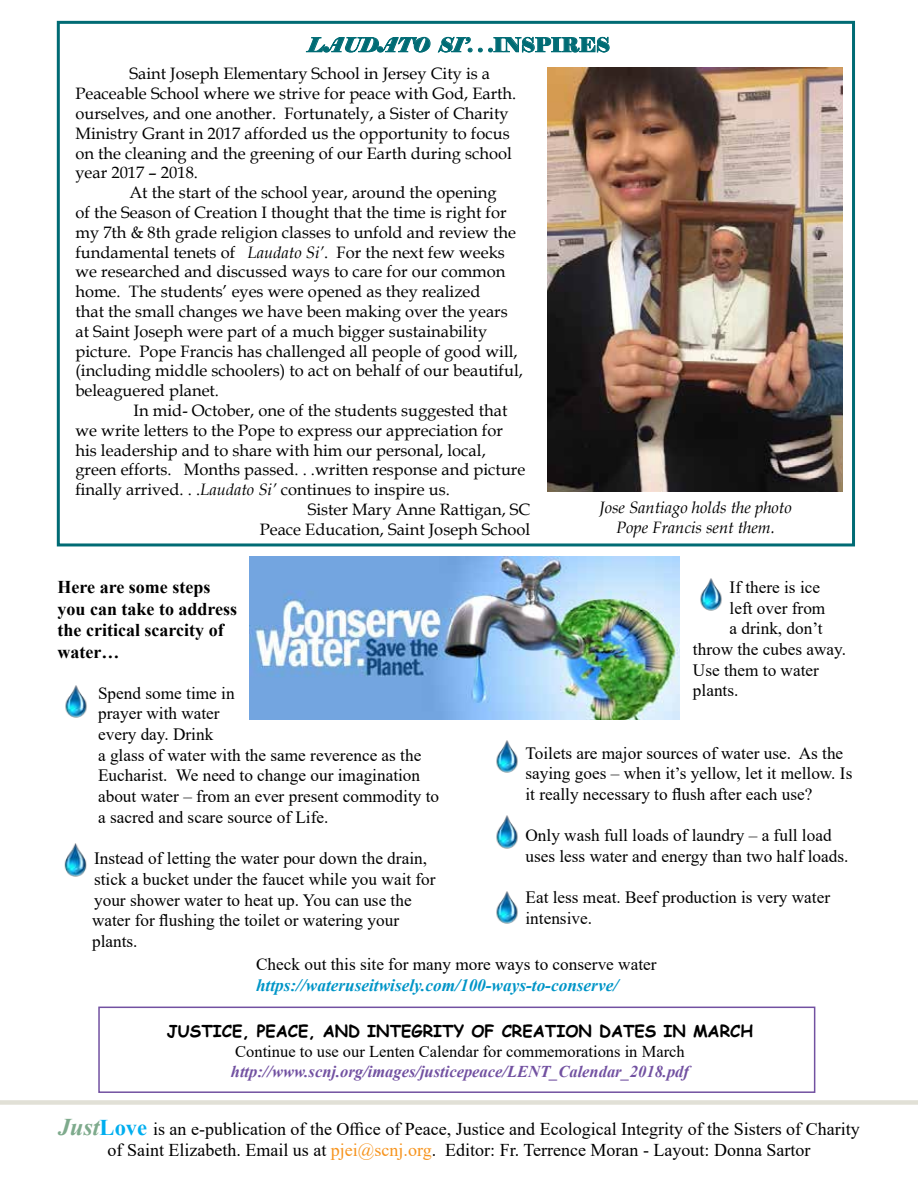
<style>
.page{position:relative;width:918px;height:1188px;background:#fff}
.page>*{position:absolute;margin:0;border:0;box-sizing:border-box;transform-origin:0 0}
.t1{font:19.5px "Elephant";color:#006b74}
.t2{font:18px/21.6px "Times New Roman";color:#000;text-align:center}
.t3{font:700 18px/21.6px "Times New Roman";color:#000}
.t4{font:17.25px/20.7px "Times New Roman";color:#000}
.t5{font:italic 700 17.25px "Times New Roman";color:#0095c7}
.t6{font:16.5px/19.8px "Book Antiqua";color:#000}
.t7{font:italic 700 16.5px "Times New Roman";color:#7251a1}
.t8{font:16.5px "Times New Roman";color:#000}
.t9{font:700 16.5px "Comic Sans MS";color:#000}
.t10{font:italic 16.5px/19.8px "Book Antiqua";color:#000;text-align:center}
.s1{font-style:italic}
.s2{font-weight:700;font-style:italic;font-size:24px;color:#7eaa8c}
.s3{font-weight:700;font-size:22.5px;color:#00aeef}
.s4{color:#f7941e}
</style>
<div class="page">
<div style="left:0;top:1100px;width:918px;height:5px;background:#e1e0d6"></div>
<div style="left:57px;top:21px;width:798px;height:525px;border:3px solid #006b74"></div>
<svg style="left:306px;top:37px;width:125px;height:16px"></svg>
<svg style="left:437px;top:37px;width:173px;height:16px"></svg>
<img style="left:250px;top:557px;width:429px;height:163px">
<img style="left:65px;top:685px;width:22px;height:33px">
<img style="left:64px;top:843px;width:23px;height:34px">
<img style="left:496px;top:891px;width:22px;height:33px">
<img style="left:700px;top:578px;width:22px;height:33px">
<img style="left:496px;top:740px;width:22px;height:33px">
<img style="left:496px;top:815px;width:22px;height:34px">
<div style="left:98px;top:1007px;width:717px;height:86px;border:2px solid #7251a1"></div>
<img style="left:548px;top:68px;width:294px;height:423px">
<p class="t1" style="left:308px;top:33px;width:304px"><span class="s1">LAUDATO SI’</span>. . .INSPIRES</p>
<p class="t6" style="left:75px;top:64px;width:442px;text-indent:54px">Saint Joseph Elementary School in Jersey City is a Peaceable School where we strive for peace with God, Earth. ourselves, and one another. Fortunately, a Sister of Charity Ministry Grant in 2017 afforded us the opportunity to focus on the cleaning and the greening of our Earth during school year 2017 – 2018.</p>
<p class="t6" style="left:75px;top:182px;width:449px;text-indent:54px">At the start of the school year, around the opening<br>of the Season of Creation I thought that the time is right for my 7th &amp; 8th grade religion classes to unfold and review the fundamental tenets of <span class="s1">Laudato Si’</span>. For the next few weeks we researched and discussed ways to care for our common home. The students’ eyes were opened as they realized<br>that the small changes we have been making over the years at Saint Joseph were part of a much bigger sustainability picture. Pope Francis has challenged all people of good will, (including middle schoolers) to act on behalf of our beautiful, beleaguered planet.</p>
<p class="t6" style="left:134px;top:400px;width:375px">In mid- October, one of the students suggested that</p>
<p class="t6" style="left:75px;top:420px;width:429px">we write letters to the Pope to express our appreciation for</p>
<p class="t6" style="left:75px;top:440px;width:412px">his leadership and to share with him our personal, local,</p>
<p class="t6" style="left:75px;top:460px;width:451px">green efforts. Months passed. . .written response and picture</p>
<p class="t6" style="left:75px;top:479px;width:376px">finally arrived. . .<span class="s1">Laudato Si’</span> continues to inspire us.</p>
<p class="t6" style="left:308px;top:499px;width:224px">Sister Mary Anne Rattigan, SC</p>
<p class="t6" style="left:260px;top:519px;width:272px">Peace Education, Saint Joseph School</p>
<p class="t10" style="left:599px;top:497px;width:194px">Jose Santiago holds the photo<br>Pope Francis sent them.</p>
<p class="t4" style="left:730px;top:576px;width:92px">If there is ice</p>
<p class="t4" style="left:730px;top:597px;width:97px">left over from</p>
<p class="t4" style="left:730px;top:618px;width:95px">a drink, don’t</p>
<p class="t4" style="left:693px;top:638px;width:155px">throw the cubes away.</p>
<p class="t4" style="left:693px;top:659px;width:127px">Use them to water</p>
<p class="t4" style="left:693px;top:680px;width:47px">plants.</p>
<p class="t3" style="left:58px;top:576px;width:181px">Here are some steps you can take to address the critical scarcity of water…</p>
<p class="t4" style="left:98px;top:682px;width:343px">Spend some time in<br>prayer with water<br>every day. Drink<br>a glass of water with the same reverence as the<br>Eucharist. We need to change our imagination about water – from an ever present commodity to a sacred and scare source of Life.</p>
<p class="t4" style="left:92px;top:847px;width:345px">Instead of letting the water pour down the drain, stick a bucket under the faucet while you wait for your shower water to heat up. You can use the water for flushing the toilet or watering your plants.</p>
<p class="t4" style="left:525px;top:742px;width:328px">Toilets are major sources of water use. As the saying goes – when it’s yellow, let it mellow. Is it really necessary to flush after each use?</p>
<p class="t4" style="left:525px;top:825px;width:325px">Only wash full loads of laundry – a full load uses less water and energy than two half loads.</p>
<p class="t4" style="left:525px;top:887px;width:306px">Eat less meat. Beef production is very water intensive.</p>
<p class="t4" style="left:256px;top:954px;width:402px">Check out this site for many more ways to conserve water</p>
<p class="t5" style="left:256px;top:973px;width:364px">https://wateruseitwisely.com/100-ways-to-conserve/</p>
<p class="t9" style="left:167px;top:1019px;width:588px">JUSTICE, PEACE, AND INTEGRITY OF CREATION DATES IN MARCH</p>
<p class="t8" style="left:235px;top:1040px;width:451px">Continue to use our Lenten Calendar for commemorations in March</p>
<p class="t7" style="left:231px;top:1060px;width:460px">http://www.scnj.org/images/justicepeace/LENT_Calendar_2018.pdf</p>
<p class="t2" style="left:58px;top:1117px;width:803px"><span class="s2">Just</span><span class="s3">Love</span> is an e-publication of the Office of Peace, Justice and Ecological Integrity of the Sisters of Charity of Saint Elizabeth. Email us at <span class="s4">pjei@scnj.org</span>. Editor: Fr. Terrence Moran - Layout: Donna Sartor</p>
</div>
